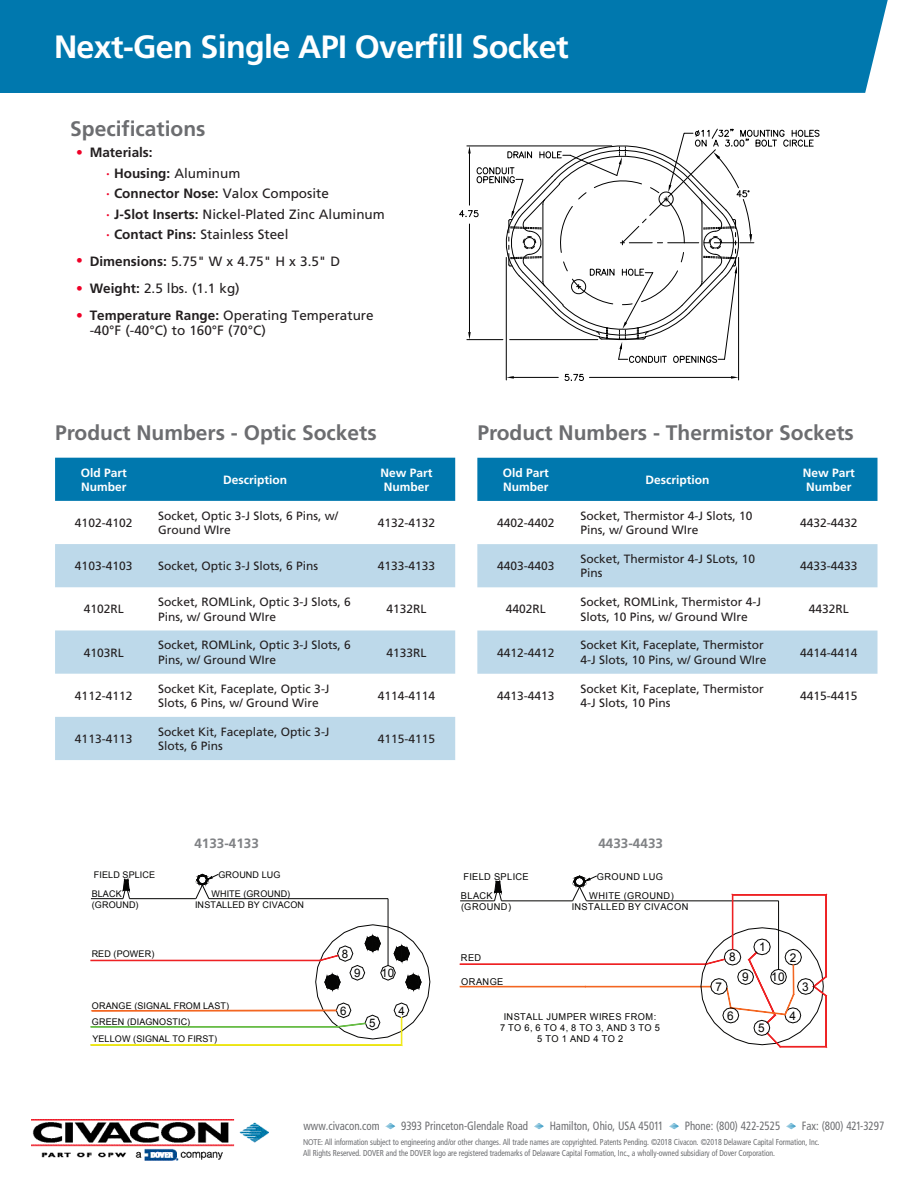
<style>
.page{position:relative;width:918px;height:1188px;background:#fff}
.page>*{position:absolute;margin:0;border:0;box-sizing:border-box;transform-origin:0 0}
.t1{font:700 32.25px "Frutiger LT Std";letter-spacing:-.02em;color:#fff}
.t2{font:700 21px "Frutiger LT Std";color:#6c6d70}
.Benefits_Features_Te{font:13.5px/15px "Frutiger LT Std";color:#231f20}
.Benefits_Features_Te-2{font:700 13.5px "Frutiger LT Std";color:#231f20}
.Brochure_Body{font:700 13.5px "Frutiger LT Std";color:#808285}
.t3{font:12px/14.4px "Frutiger LT Std";color:#231f20}
.t4{font:condensed 12px "Frutiger LT Std";color:#6c6d70;scale:.91 1}
.t5{font:700 12px/14.4px "Frutiger LT Std";color:#fff}
.t6{font:12px "Arial";color:#050504}
.t7{font:11.7px "Arial";color:#050504}
.t8{font:9.45px/11.4px "Arial";letter-spacing:.04em;color:#050504;text-align:center}
.t9{font:9.15px/18.8px "Arial";letter-spacing:.01em;color:#050504;text-align:center}
.t10{font:condensed 8.7px/10.4px "Frutiger LT Std";letter-spacing:-.01em;color:#6c6d70;scale:.91 1}
.s1{font-weight:400;color:#ef0027}
.s2{color:#ef0027}
.s3{font-weight:400}
.s4{font-weight:700;color:#ef0027}
.s5{font-weight:700}
.s6{font-family:"Myriad Pro";font-stretch:normal}
</style>
<div class="page">
<svg style="left:385px;top:1123px;width:10px;height:7px"></svg>
<svg style="left:534px;top:1123px;width:10px;height:7px"></svg>
<svg style="left:669px;top:1123px;width:10px;height:7px"></svg>
<svg style="left:786px;top:1123px;width:10px;height:7px"></svg>
<img style="left:32px;top:1120px;width:236px;height:41px">
<div style="left:0;top:0;width:888px;height:93px;background:#0078ae"></div>
<hr style="left:738px;top:257px;width:1px;height:123px;background:#000">
<hr style="left:506px;top:257px;width:1px;height:123px;background:#000">
<svg style="left:506px;top:376px;width:8px;height:3px"></svg>
<hr style="left:510px;top:377px;width:48px;height:1px;background:#000">
<svg style="left:731px;top:376px;width:8px;height:3px"></svg>
<hr style="left:589px;top:377px;width:145px;height:1px;background:#000">
<svg style="left:565px;top:374px;width:19px;height:7px"></svg>
<svg style="left:459px;top:128px;width:360px;height:236px"></svg>
<svg style="left:90px;top:873px;width:341px;height:174px"></svg>
<hr style="left:209px;top:898px;width:179px;height:1px;background:#050504">
<hr style="left:130px;top:898px;width:66px;height:1px;background:#050504">
<svg style="left:123px;top:879px;width:7px;height:20px"></svg>
<hr style="left:91px;top:898px;width:32px;height:1px;background:#050504">
<svg style="left:196px;top:874px;width:23px;height:25px"></svg>
<hr style="left:388px;top:899px;width:1px;height:67px;background:#050504">
<svg style="left:91px;top:925px;width:339px;height:121px"></svg>
<hr style="left:780px;top:1047px;width:46px;height:1px;background:#ee2123">
<svg style="left:460px;top:876px;width:367px;height:171px"></svg>
<div style="left:55px;top:458px;width:400px;height:43px;background:#0078ae"></div>
<svg style="left:55px;top:544px;width:400px;height:216px;fill:#bdd9ea"></svg>
<div style="left:477px;top:458px;width:401px;height:43px;background:#0078ae"></div>
<svg style="left:477px;top:544px;width:401px;height:130px;fill:#bdd9ea"></svg>
<p class="t1" style="left:54px;top:28px;width:516px">Next-Gen Single API Overfill Socket</p>
<p class="t2" style="left:70px;top:116px;width:137px">Specifications</p>
<p class="Benefits_Features_Te-2" style="left:76px;top:145px;width:78px"><span class="s1">•</span> Materials:</p>
<p class="Benefits_Features_Te-2" style="left:106px;top:165px;width:136px"><span class="s2">·</span> Housing: <span class="s3">Aluminum</span></p>
<p class="Benefits_Features_Te-2" style="left:106px;top:186px;width:224px"><span class="s2">·</span> Connector Nose: <span class="s3">Valox Composite</span></p>
<p class="Benefits_Features_Te" style="left:106px;top:206px;width:280px"><span class="s4">·</span> <span class="s5">J-Slot Inserts:</span> Nickel-Plated Zinc Aluminum</p>
<p class="Benefits_Features_Te" style="left:106px;top:227px;width:184px"><span class="s4">·</span> <span class="s5">Contact Pins:</span> Stainless Steel</p>
<p class="Benefits_Features_Te" style="left:76px;top:254px;width:266px"><span class="s2">•</span> <span class="s5">Dimensions:</span> 5.75" W x 4.75" H x 3.5" D</p>
<p class="Benefits_Features_Te" style="left:76px;top:281px;width:165px"><span class="s2">•</span> <span class="s5">Weight:</span> 2.5 lbs. (1.1 kg)</p>
<p class="Benefits_Features_Te" style="left:90px;top:308px;width:285px;text-indent:-14px"><span class="s2">•</span> <span class="s5">Temperature Range:</span> Operating Temperature -40°F (-40°C) to 160°F (70°C)</p>
<p class="t2" style="left:55px;top:420px;width:323px">Product Numbers - Optic Sockets</p>
<p class="t5" style="left:81px;top:465px;width:48px">Old Part<br>Number</p>
<p class="t5" style="left:223px;top:472px;width:65px">Description</p>
<p class="t5" style="left:381px;top:465px;width:54px">New Part<br>Number</p>
<p class="t3" style="left:75px;top:516px;width:59px">4102-4102</p>
<p class="t3" style="left:158px;top:508px;width:182px">Socket, Optic 3-J Slots, 6 Pins, w/<br>Ground WIre</p>
<p class="t3" style="left:378px;top:516px;width:59px">4132-4132</p>
<p class="t3" style="left:75px;top:559px;width:59px">4103-4103</p>
<p class="t3" style="left:158px;top:559px;width:162px">Socket, Optic 3-J Slots, 6 Pins</p>
<p class="t3" style="left:378px;top:559px;width:59px">4133-4133</p>
<p class="t3" style="left:84px;top:602px;width:42px">4102RL</p>
<p class="t3" style="left:158px;top:595px;width:194px">Socket, ROMLink, Optic 3-J Slots, 6<br>Pins, w/ Ground WIre</p>
<p class="t3" style="left:387px;top:602px;width:42px">4132RL</p>
<p class="t3" style="left:84px;top:645px;width:42px">4103RL</p>
<p class="t3" style="left:158px;top:638px;width:194px">Socket, ROMLink, Optic 3-J Slots, 6<br>Pins, w/ Ground WIre</p>
<p class="t3" style="left:387px;top:645px;width:42px">4133RL</p>
<p class="t3" style="left:75px;top:688px;width:59px">4112-4112</p>
<p class="t3" style="left:158px;top:681px;width:173px">Socket Kit, Faceplate, Optic 3-J<br>Slots, 6 Pins, w/ Ground Wire</p>
<p class="t3" style="left:378px;top:688px;width:59px">4114-4114</p>
<p class="t3" style="left:75px;top:732px;width:59px">4113-4113</p>
<p class="t3" style="left:158px;top:724px;width:173px">Socket Kit, Faceplate, Optic 3-J<br>Slots, 6 Pins</p>
<p class="t3" style="left:378px;top:732px;width:59px">4115-4115</p>
<p class="t2" style="left:477px;top:420px;width:378px">Product Numbers - Thermistor Sockets</p>
<p class="t5" style="left:503px;top:465px;width:48px">Old Part<br>Number</p>
<p class="t5" style="left:645px;top:473px;width:65px">Description</p>
<p class="t5" style="left:803px;top:465px;width:54px">New Part<br>Number</p>
<p class="t3" style="left:497px;top:516px;width:59px">4402-4402</p>
<p class="t3" style="left:581px;top:509px;width:174px">Socket, Thermistor 4-J Slots, 10<br>Pins, w/ Ground WIre</p>
<p class="t3" style="left:800px;top:516px;width:59px">4432-4432</p>
<p class="t3" style="left:497px;top:559px;width:59px">4403-4403</p>
<p class="t3" style="left:581px;top:552px;width:176px">Socket, Thermistor 4-J SLots, 10<br>Pins</p>
<p class="t3" style="left:800px;top:559px;width:59px">4433-4433</p>
<p class="t3" style="left:506px;top:602px;width:42px">4402RL</p>
<p class="t3" style="left:581px;top:595px;width:182px">Socket, ROMLink, Thermistor 4-J<br>Slots, 10 Pins, w/ Ground WIre</p>
<p class="t3" style="left:809px;top:602px;width:42px">4432RL</p>
<p class="t3" style="left:497px;top:645px;width:59px">4412-4412</p>
<p class="t3" style="left:581px;top:638px;width:188px">Socket Kit, Faceplate, Thermistor<br>4-J Slots, 10 Pins, w/ Ground WIre</p>
<p class="t3" style="left:800px;top:645px;width:59px">4414-4414</p>
<p class="t3" style="left:497px;top:689px;width:59px">4413-4413</p>
<p class="t3" style="left:581px;top:681px;width:185px">Socket Kit, Faceplate, Thermistor<br>4-J Slots, 10 Pins</p>
<p class="t3" style="left:800px;top:689px;width:59px">4415-4415</p>
<p class="Brochure_Body" style="left:194px;top:835px;width:66px">4133-4133</p>
<p class="Brochure_Body" style="left:598px;top:835px;width:66px">4433-4433</p>
<p class="t9" style="left:94px;top:865px;width:63px">FIELD SPLICE</p>
<p class="t9" style="left:92px;top:895px;width:48px">(GROUND)</p>
<p class="t9" style="left:92px;top:884px;width:32px">BLACK</p>
<p class="t9" style="left:211px;top:865px;width:80px">GROUND LUG<br>WHITE (GROUND)</p>
<p class="t9" style="left:195px;top:895px;width:111px">INSTALLED BY CIVACON</p>
<p class="t8" style="left:463px;top:871px;width:67px">FIELD SPLICE</p>
<p class="t8" style="left:461px;top:901px;width:52px">(GROUND)</p>
<p class="t8" style="left:461px;top:890px;width:33px">BLACK</p>
<p class="t8" style="left:589px;top:867px;width:86px;line-height:19.2px">GROUND LUG<br>WHITE (GROUND)</p>
<p class="t8" style="left:572px;top:901px;width:118px">INSTALLED BY CIVACON</p>
<p class="t9" style="left:92px;top:945px;width:64px">RED (POWER)</p>
<p class="t7" style="left:342px;top:946px;width:8px">8</p>
<p class="t8" style="left:461px;top:952px;width:22px">RED</p>
<p class="t7" style="left:354px;top:965px;width:8px">9</p>
<p class="t7" style="left:381px;top:965px;width:14px">10</p>
<p class="t8" style="left:461px;top:976px;width:44px">ORANGE</p>
<p class="t9" style="left:92px;top:997px;width:139px">ORANGE (SIGNAL FROM LAST)</p>
<p class="t9" style="left:92px;top:1012px;width:100px">GREEN (DIAGNOSTIC)</p>
<p class="t9" style="left:92px;top:1030px;width:126px">YELLOW (SIGNAL TO FIRST)</p>
<p class="t7" style="left:340px;top:1003px;width:8px">6</p>
<p class="t7" style="left:369px;top:1015px;width:8px">5</p>
<p class="t7" style="left:398px;top:1003px;width:8px">4</p>
<p class="t8" style="left:500px;top:1011px;width:161px">INSTALL JUMPER WIRES FROM:<br>7 TO 6, 6 TO 4, 8 TO 3, AND 3 TO 5<br>5TO1 AND4TO2</p>
<p class="t6" style="left:715px;top:979px;width:8px">7</p>
<p class="t6" style="left:729px;top:949px;width:8px">8</p>
<p class="t6" style="left:759px;top:939px;width:8px">1</p>
<p class="t6" style="left:790px;top:949px;width:8px">2</p>
<p class="t6" style="left:742px;top:969px;width:8px">9</p>
<p class="t6" style="left:771px;top:969px;width:15px">10</p>
<p class="t6" style="left:802px;top:979px;width:8px">3</p>
<p class="t6" style="left:727px;top:1008px;width:8px">6</p>
<p class="t6" style="left:758px;top:1020px;width:8px">5</p>
<p class="t6" style="left:790px;top:1008px;width:8px">4</p>
<p class="t4" style="left:303px;top:1118px;width:85px">www.civacon.com</p>
<p class="t4" style="left:401px;top:1118px;width:141px">9393 Princeton-Glendale Road</p>
<p class="t4" style="left:550px;top:1118px;width:126px">Hamilton, Ohio, USA 45011</p>
<p class="t4" style="left:685px;top:1118px;width:107px">Phone: (800) 422-2525</p>
<p class="t4" style="left:802px;top:1118px;width:92px">Fax: (800) 421-3297</p>
<p class="t10" style="left:303px;top:1137px;width:569px"><span class="s6">NOTE:</span> All information subject to engineering and/or other changes. All trade names are copyrighted. Patents Pending. ©2018 Civacon. ©2018 Delaware Capital Formation, Inc.<br>All Rights Reserved. DOVER and the DOVER logo are registered trademarks of Delaware Capital Formation, Inc., a wholly-owned subsidiary of Dover Corporation.</p>
</div>
